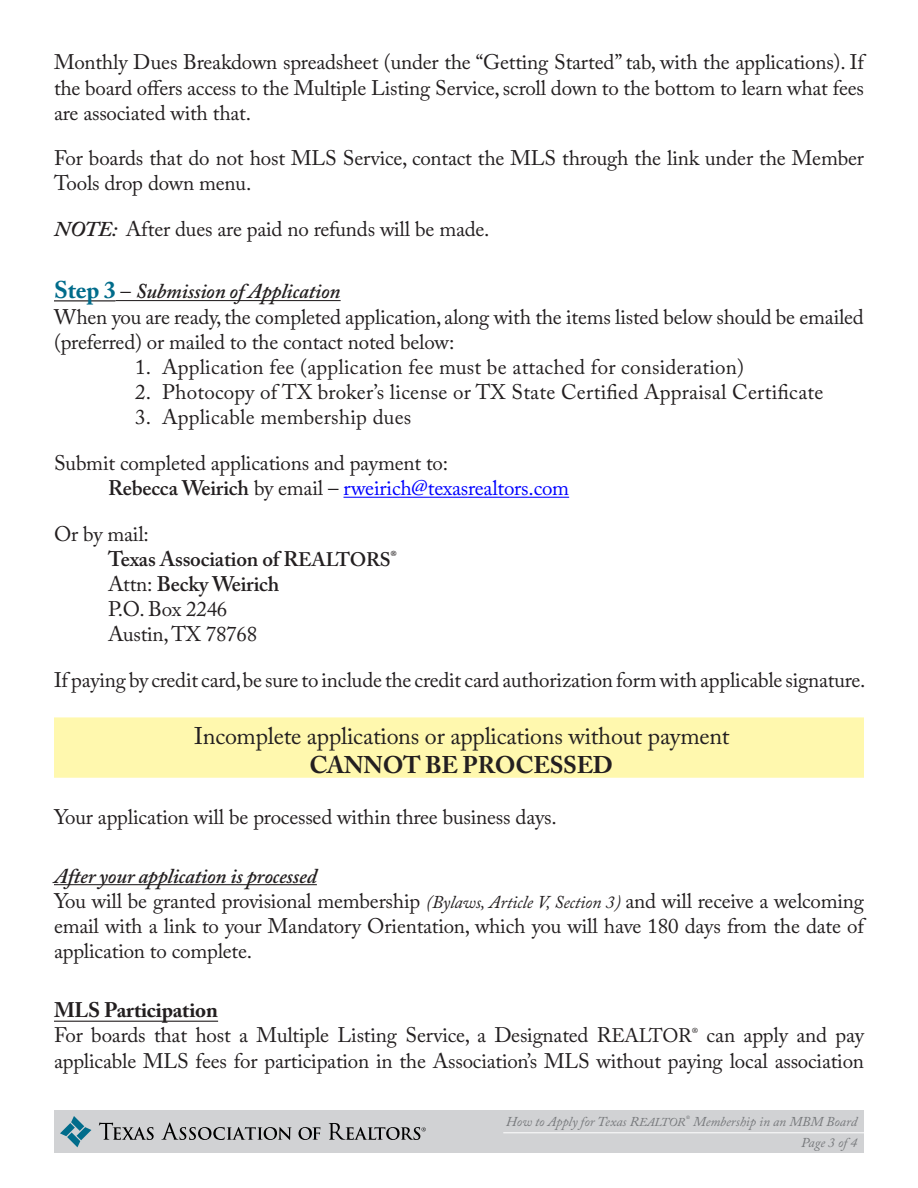
<style>
.page{position:relative;width:918px;height:1188px;background:#fff}
.page>*{position:absolute;margin:0;border:0;box-sizing:border-box;transform-origin:0 0}
.t1{font:24px "Adobe Caslon Pro";letter-spacing:-.01em;color:#231f20}
.t2{font:700 24px "Adobe Caslon Pro";letter-spacing:-.01em;color:#231f20}
.Body_Text{font:21px/25.2px "Adobe Caslon Pro";letter-spacing:-.01em;color:#231f20}
.Body_Text-2{font:21px "Adobe Caslon Pro";letter-spacing:.01em;color:#231f20}
.Body_Text-3{font:italic 600 21px "Adobe Caslon Pro";letter-spacing:-.01em;color:#231f20}
.t3{font:21px "Adobe Caslon Pro";letter-spacing:-.01em;color:#00f}
.t4{font:600 21px "Adobe Caslon Pro";letter-spacing:-.01em;color:#231f20}
.underline_Subhead{font:700 21px "Adobe Caslon Pro";letter-spacing:-.01em;color:#231f20}
.t5{font:italic 13.5px "Adobe Caslon Pro";color:#76787b}
.s1{font-weight:600;font-style:italic}
.s2{font-weight:700;font-style:normal;font-size:24px;color:#006c8b}
.s3{font-weight:400;font-style:normal}
.s4{font-weight:600;color:#231f20}
.s5{color:#231f20}
.s6{font-size:19.5px}
.s7{font-weight:400}
.s8{font-style:italic;font-size:18px}
.s9{font-size:12px}
</style>
<div class="page">
<div style="left:54px;top:1110px;width:810px;height:42px;background:#d1d2d4"></div>
<svg style="left:60px;top:1116px;width:31px;height:31px"></svg>
<svg style="left:298px;top:1127px;width:22px;height:13px"></svg>
<svg style="left:99px;top:1123px;width:55px;height:17px"></svg>
<svg style="left:161px;top:1122px;width:131px;height:18px"></svg>
<svg style="left:329px;top:1123px;width:97px;height:17px"></svg>
<hr style="left:503px;top:1132px;width:372px;height:1px;background:#fff">
<hr style="left:54px;top:300px;width:61px;height:1px;background:#231f20">
<hr style="left:115px;top:300px;width:226px;height:1px;background:#231f20">
<hr style="left:344px;top:497px;width:225px;height:1px;background:#00f">
<div style="left:54px;top:717px;width:810px;height:32px;background:#fff8ae"></div>
<div style="left:54px;top:746px;width:810px;height:32px;background:#fff8ae"></div>
<hr style="left:54px;top:884px;width:263px;height:1px;background:#231f20">
<hr style="left:54px;top:1021px;width:164px;height:1px;background:#231f20">
<p class="Body_Text" style="left:54px;top:50px;width:812px;text-align:justify">Monthly Dues Breakdown spreadsheet (under the “Getting Started” tab, with the applications). If the board offers access to the Multiple Listing Service, scroll down to the bottom to learn what fees are associated with that.</p>
<p class="Body_Text" style="left:54px;top:145px;width:812px">For boards that do not host MLS Service, contact the MLS through the link under the Member<br>Tools drop down menu.</p>
<p class="Body_Text" style="left:54px;top:216px;width:437px"><span class="s1">NOTE:</span> After dues are paid no refunds will be made.</p>
<p class="Body_Text-3" style="left:54px;top:279px;width:288px"><span class="s2">Step 3</span> <span class="s3">–</span> Submission of Application</p>
<p class="Body_Text" style="left:54px;top:304px;width:811px">When you are ready, the completed application, along with the items listed below should be emailed (preferred) or mailed to the contact noted below:</p>
<p class="Body_Text-2" style="left:135px;top:355px;width:611px">1. Application fee (application fee must be attached for consideration)</p>
<p class="Body_Text-2" style="left:135px;top:380px;width:690px">2. Photocopy of TX broker’s license or TX State Certified Appraisal Certificate</p>
<p class="Body_Text-2" style="left:135px;top:405px;width:278px">3. Applicable membership dues</p>
<p class="Body_Text" style="left:54px;top:450px;width:396px">Submit completed applications and payment to:</p>
<p class="t3" style="left:108px;top:476px;width:463px"><span class="s4">Rebecca Weirich</span> <span class="s5">by email –</span> rweirich@texasrealtors.com</p>
<p class="Body_Text" style="left:54px;top:521px;width:96px">Or by mail:</p>
<p class="t4" style="left:108px;top:546px;width:290px">Texas Association of R<span class="s6">EALTORS</span><sup>®</sup></p>
<p class="t4" style="left:108px;top:571px;width:173px"><span class="s7">Attn:</span> Becky Weirich</p>
<p class="Body_Text" style="left:108px;top:596px;width:121px">P.O. Box 2246</p>
<p class="Body_Text" style="left:108px;top:622px;width:151px">Austin, TX 78768</p>
<p class="Body_Text" style="left:54px;top:667px;width:813px">If paying by credit card, be sure to include the credit card authorization form with applicable signature.</p>
<p class="t1" style="left:194px;top:722px;width:537px">Incomplete applications or applications without payment</p>
<p class="t2" style="left:310px;top:751px;width:305px">CANNOT BE PROCESSED</p>
<p class="Body_Text" style="left:54px;top:804px;width:504px">Your application will be processed within three business days.</p>
<p class="Body_Text-3" style="left:54px;top:863px;width:264px">After your application is processed</p>
<p class="Body_Text" style="left:54px;top:888px;width:812px;text-align:justify">You will be granted provisional membership <span class="s8">(Bylaws, Article V, Section 3)</span> and will receive a welcoming email with a link to your Mandatory Orientation, which you will have 180 days from the date of application to complete.</p>
<p class="underline_Subhead" style="left:54px;top:998px;width:165px">MLS Participation</p>
<p class="Body_Text" style="left:54px;top:1022px;width:812px">For boards that host a Multiple Listing Service, a Designated R<span class="s6">EALTOR</span><sup>®</sup> can apply and pay applicable MLS fees for participation in the Association’s MLS without paying local association</p>
<p class="t5" style="left:506px;top:1113px;width:352px">How to Apply for Texas R<span class="s9">EALTOR</span><sup>®</sup> Membership in an MBM Board</p>
<p class="t5" style="left:801px;top:1135px;width:58px">Page 3 of 4</p>
</div>
